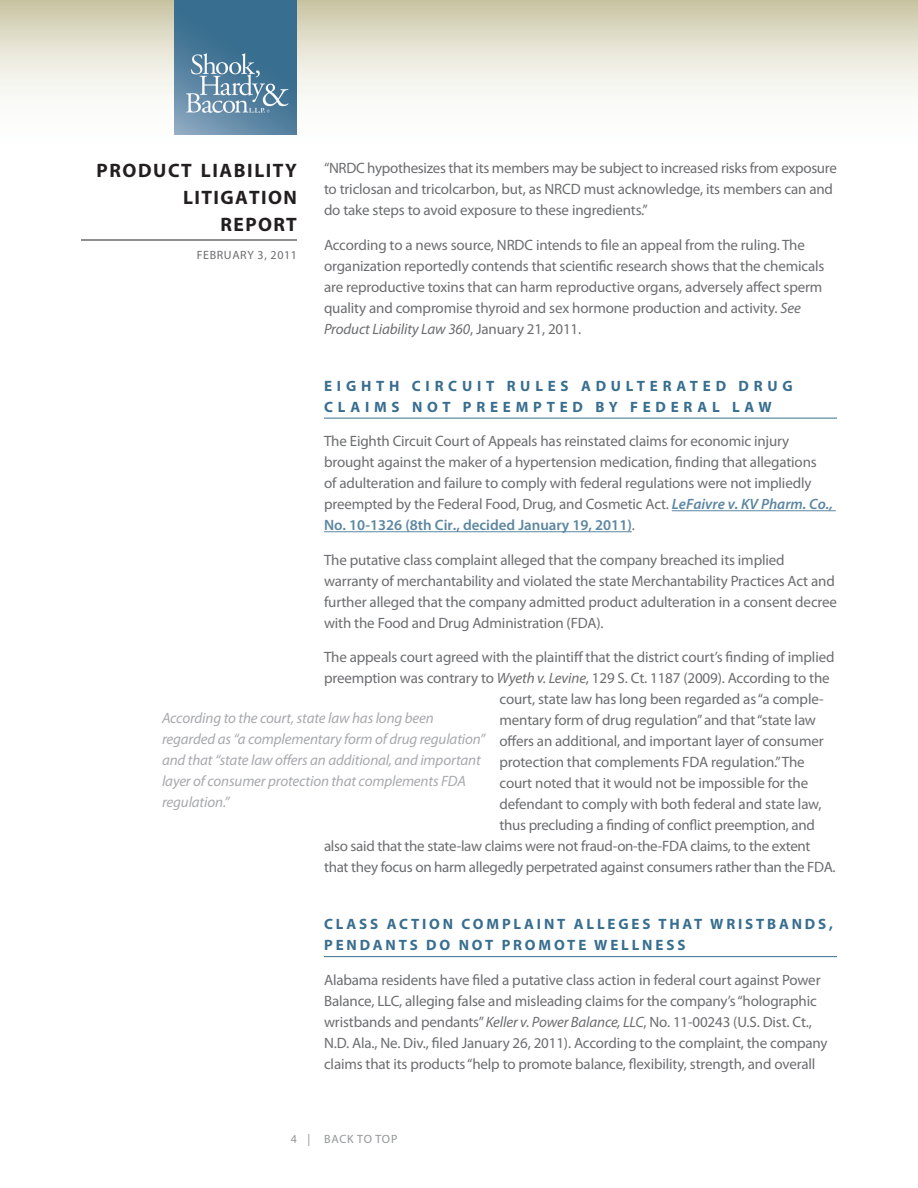
<style>
.page{position:relative;width:918px;height:1188px;background:#fff}
.page>*{position:absolute;margin:0;border:0;box-sizing:border-box;transform-origin:0 0}
.t1{font:700 19.5px/27px "Myriad Pro";letter-spacing:.075em;color:#231f20;text-align:right}
.t2{font:15px/21px "Myriad Pro";letter-spacing:-.01em;color:#6c6d70}
.t3{font:italic 15px/21px "Myriad Pro";letter-spacing:-.01em;color:#a8a9ad}
.t4{font:700 15px/21px "Myriad Pro";letter-spacing:.19em;color:#386e8f}
.t5{font:700 15px/21px "Myriad Pro";letter-spacing:.32em;color:#386e8f}
.t6{font:12px "Myriad Pro";letter-spacing:.05em;color:#6c6d70}
.t7{font:12px "Myriad Pro";color:#939598}
.s1{font-style:italic}
.s2{font-weight:600;font-style:italic;color:#5c87a1}
.s3{font-weight:600;color:#5c87a1}
</style>
<div class="page">
<svg style="left:0;top:0;width:918px;height:135px"></svg>
<hr style="left:81px;top:240px;width:216px;height:1px;background:#231f20">
<img style="left:175px;top:0;width:122px;height:135px">
<hr style="left:324px;top:418px;width:513px;height:1px;background:#386e8f">
<hr style="left:672px;top:510px;width:164px;height:1px;background:#5c87a1">
<hr style="left:324px;top:531px;width:308px;height:1px;background:#5c87a1">
<hr style="left:324px;top:956px;width:513px;height:1px;background:#386e8f">
<h1 class="t1" style="left:97px;top:156px;width:202px">PRODUCT LIABILITY<br>LITIGATION<br>REPORT</h1>
<p class="t6" style="left:197px;top:248px;width:102px">february 3, 2011</p>
<p class="t2" style="left:324px;top:157px;width:514px">“NRDC hypothesizes that its members may be subject to increased risks from exposure to triclosan and tricolcarbon, but, as NRCD must acknowledge, its members can and do take steps to avoid exposure to these ingredients.”</p>
<p class="t2" style="left:324px;top:234px;width:502px">According to a news source, NRDC intends to file an appeal from the ruling. The organization reportedly contends that scientific research shows that the chemicals are reproductive toxins that can harm reproductive organs, adversely affect sperm quality and compromise thyroid and sex hormone production and activity. <span class="s1">See Product Liability Law 360</span>, January 21, 2011.</p>
<p class="t5" style="left:324px;top:375px;width:470px">EIGHTH CIRC UIT RULES ADULTERATED DRUG<br>CLAIMS N OT PREEMPTED BY F EDERAL LAW</p>
<p class="t2" style="left:324px;top:430px;width:511px">The Eighth Circuit Court of Appeals has reinstated claims for economic injury brought against the maker of a hypertension medication, finding that allegations<br>of adulteration and failure to comply with federal regulations were not impliedly preempted by the Federal Food, Drug, and Cosmetic Act. <span class="s2">LeFaivre v. KV Pharm. Co., </span><span class="s3">No. 10-1326 (8th Cir., decided January 19, 2011)</span>.</p>
<p class="t2" style="left:324px;top:549px;width:515px">The putative class complaint alleged that the company breached its implied warranty of merchantability and violated the state Merchantability Practices Act and further alleged that the company admitted product adulteration in a consent decree with the Food and Drug Administration (FDA).</p>
<p class="t2" style="left:324px;top:646px;width:512px">The appeals court agreed with the plaintiff that the district court’s finding of implied</p>
<p class="t2" style="left:324px;top:667px;width:507px">preemption was contrary to <span class="s1">Wyeth v. Levine</span>, 129 S. Ct. 1187 (2009). According to the</p>
<p class="t2" style="left:500px;top:688px;width:326px">court, state law has long been regarded as “a comple-</p>
<p class="t2" style="left:500px;top:709px;width:318px">mentary form of drug regulation” and that “state law</p>
<p class="t2" style="left:500px;top:730px;width:326px">offers an additional, and important layer of consumer</p>
<p class="t2" style="left:500px;top:751px;width:307px">protection that complements FDA regulation.” The</p>
<p class="t2" style="left:500px;top:772px;width:310px">court noted that it would not be impossible for the</p>
<p class="t2" style="left:500px;top:793px;width:324px">defendant to comply with both federal and state law,</p>
<p class="t2" style="left:500px;top:814px;width:317px">thus precluding a finding of conflict preemption, and</p>
<p class="t2" style="left:324px;top:835px;width:488px">also said that the state-law claims were not fraud-on-the-FDA claims, to the extent</p>
<p class="t2" style="left:324px;top:856px;width:513px">that they focus on harm allegedly perpetrated against consumers rather than the FDA.</p>
<p class="t3" style="left:162px;top:707px;width:325px">According to the court, state law has long been regarded as “a complementary form of drug regulation” and that “state law offers an additional, and important layer of consumer protection that complements FDA regulation.”</p>
<p class="t4" style="left:324px;top:913px;width:510px">CLASS AC TION COMPLAINT ALLEGES THAT WRISTBANDS,<br>PENDANTS DO N OT PROMOTE WELLNESS</p>
<p class="t2" style="left:324px;top:969px;width:505px">Alabama residents have filed a putative class action in federal court against Power Balance, LLC, alleging false and misleading claims for the company’s “holographic wristbands and pendants” <span class="s1">Keller v. Power Balance, LLC</span>, No. 11-00243 (U.S. Dist. Ct., N.D. Ala., Ne. Div., filed January 26, 2011). According to the complaint, the company claims that its products “help to promote balance, flexibility, strength, and overall</p>
<p class="t7" style="left:291px;top:1132px;width:42px">4| back</p>
<p class="t7" style="left:357px;top:1132px;width:40px">to top</p>
</div>
